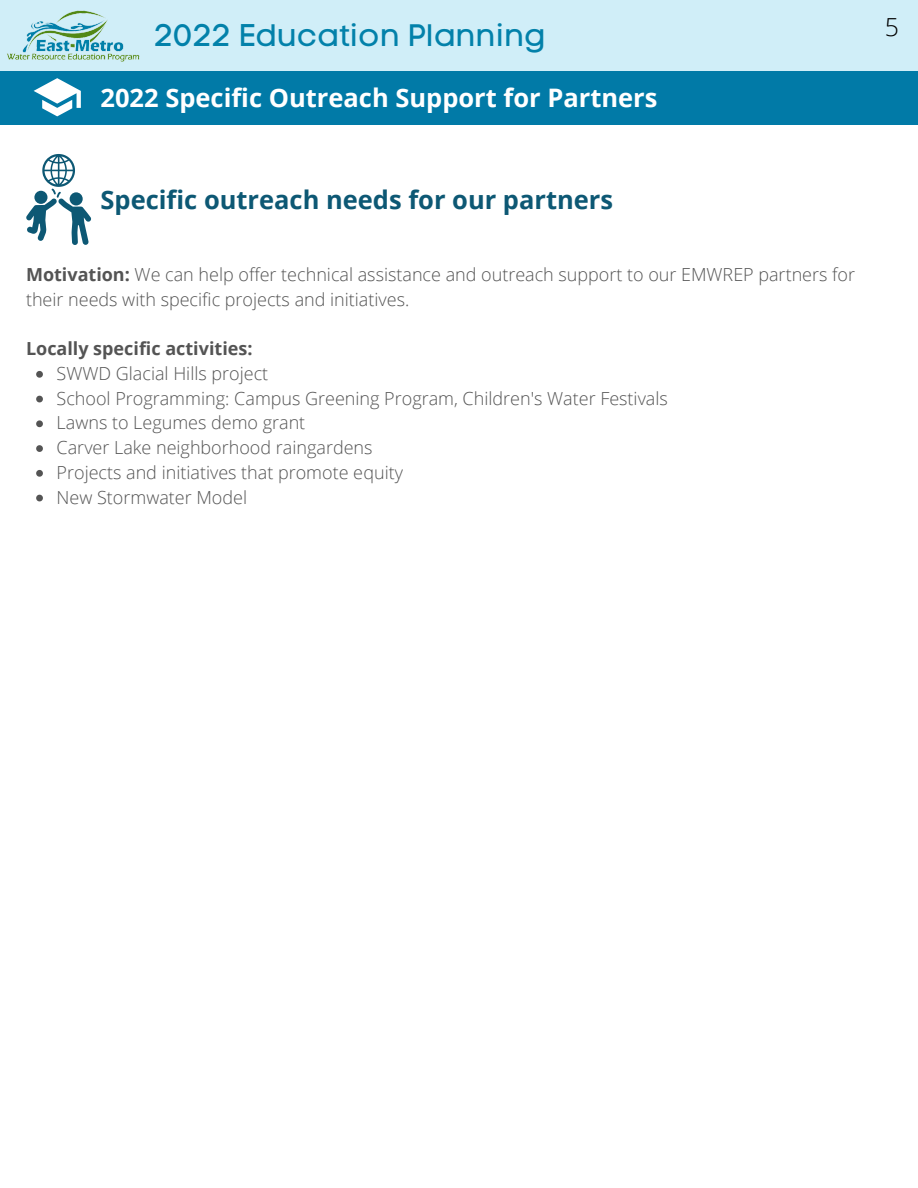
<style>
.page{position:relative;width:918px;height:1188px;background:#fff}
.page>*{position:absolute;margin:0;border:0;box-sizing:border-box;transform-origin:0 0}
.t1{font:31.05px "Code Pro Normal LC";color:#0281aa}
.t2{font:700 25.5px "Open Sans";color:#fff}
.t3{font:700 25.5px "Open Sans";color:#0d5874}
.t4{font:300 24.9px "Open Sans";color:#000}
.t5{font:300 18px/24.8px "Open Sans";color:#545454}
.t6{font:700 18px "Open Sans";color:#545454}
.s1{font-weight:700}
</style>
<div class="page">
<div style="left:0;top:0;width:918px;height:71px;background:#d0eef8"></div>
<img style="left:7px;top:10px;width:133px;height:52px">
<div style="left:0;top:71px;width:918px;height:54px;background:#017aa7"></div>
<svg style="left:34px;top:78px;width:47px;height:38px"></svg>
<svg style="left:26px;top:154px;width:65px;height:91px"></svg>
<svg style="left:36px;top:371px;width:7px;height:7px"></svg>
<svg style="left:36px;top:396px;width:7px;height:6px"></svg>
<svg style="left:36px;top:420px;width:7px;height:7px"></svg>
<svg style="left:36px;top:445px;width:7px;height:7px"></svg>
<svg style="left:36px;top:470px;width:7px;height:7px"></svg>
<svg style="left:36px;top:495px;width:7px;height:6px"></svg>
<p class="t1" style="left:154px;top:17px;width:393px">2022 Education Planning</p>
<p class="t4" style="left:885px;top:9px;width:16px">5</p>
<p class="t2" style="left:101px;top:80px;width:558px">2022 Specific Outreach Support for Partners</p>
<p class="t3" style="left:101px;top:182px;width:514px">Specific outreach needs for our partners</p>
<p class="t5" style="left:26px;top:262px;width:831px"><span class="s1">Motivation:</span> We can help offer technical assistance and outreach support to our EMWREP partners for their needs with specific projects and initiatives.</p>
<p class="t6" style="left:26px;top:336px;width:228px">Locally specific activities:</p>
<p class="t5" style="left:57px;top:361px;width:213px">SWWD Glacial Hills project</p>
<p class="t5" style="left:57px;top:385px;width:613px">School Programming: Campus Greening Program, Children's Water Festivals</p>
<p class="t5" style="left:57px;top:410px;width:250px">Lawns to Legumes demo grant</p>
<p class="t5" style="left:57px;top:435px;width:317px">Carver Lake neighborhood raingardens</p>
<p class="t5" style="left:57px;top:460px;width:348px">Projects and initiatives that promote equity</p>
<p class="t5" style="left:57px;top:484px;width:192px">New Stormwater Model</p>
</div>
